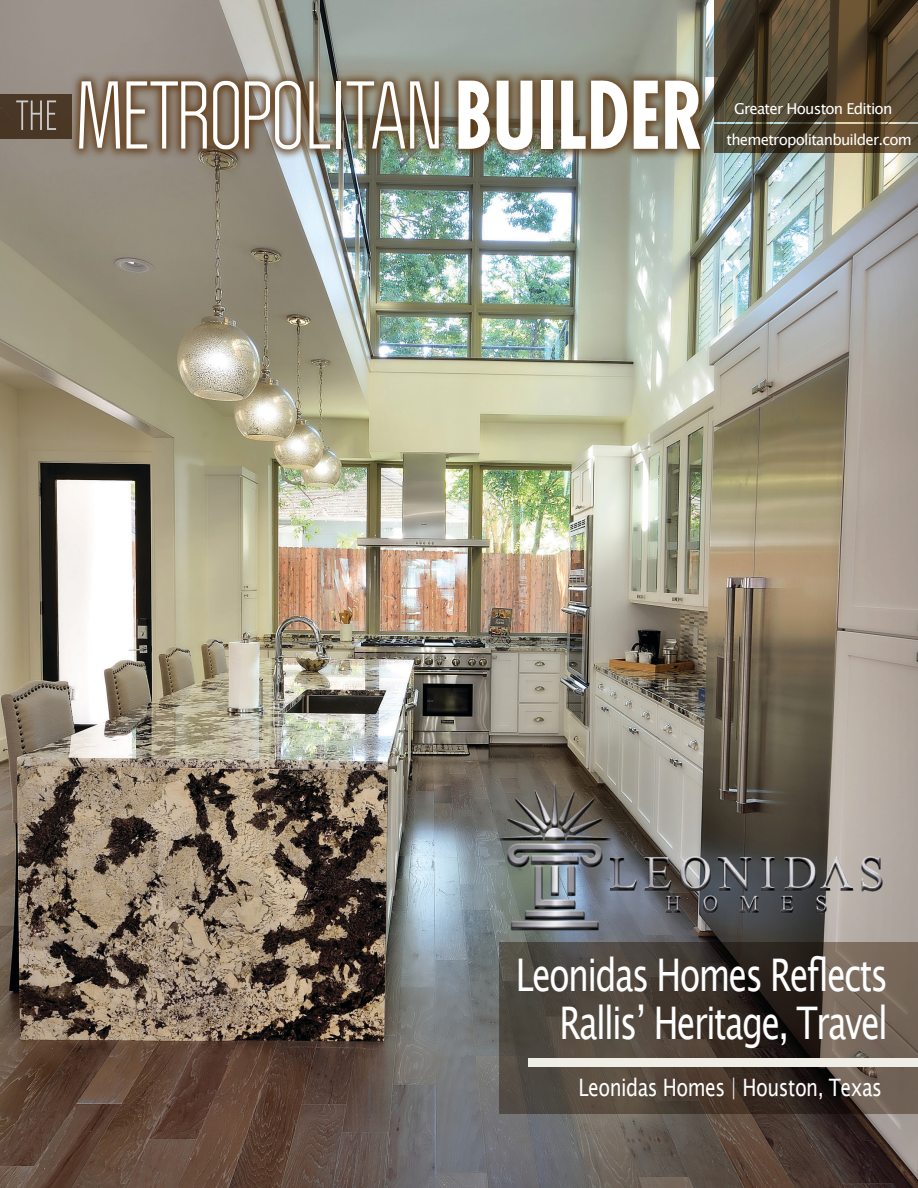
<style>
.page{position:relative;width:918px;height:1188px;background:#fff}
.page>*{position:absolute;margin:0;border:0;box-sizing:border-box;transform-origin:0 0}
.t1{font:45px/48px "Lucida Sans Unicode";letter-spacing:-.05em;color:#fff;text-align:right;scale:.75 1}
.t2{font:24px "Lucida Sans Unicode";letter-spacing:-.025em;color:#fff;scale:.8 1}
.t3{font:15px/31px "Lucida Sans Unicode";letter-spacing:-.05em;color:#fff}
</style>
<div class="page">
<img style="left:0;top:0;width:918px;height:1188px">
<svg style="left:500px;top:942px;width:418px;height:172px;background:#4d433a"></svg>
<div style="left:529px;top:1058px;width:389px;height:8px;background:#f0efe7"></div>
<svg style="left:714px;top:0;width:204px;height:122px;background:#4e412c"></svg>
<svg style="left:720px;top:125px;width:198px;height:28px;background:#51442d"></svg>
<div style="left:0;top:94px;width:72px;height:45px;background:#483625"></div>
<img style="left:16px;top:17px;width:704px;height:156px">
<svg style="left:16px;top:100px;width:40px;height:30px"></svg>
<svg style="left:458px;top:81px;width:32px;height:68px"></svg>
<svg style="left:497px;top:81px;width:35px;height:69px"></svg>
<div style="left:541px;top:81px;width:12px;height:68px;background:#fff"></div>
<svg style="left:561px;top:77px;width:66px;height:72px"></svg>
<svg style="left:634px;top:81px;width:24px;height:68px"></svg>
<svg style="left:665px;top:81px;width:35px;height:68px"></svg>
<svg style="left:79px;top:81px;width:41px;height:68px"></svg>
<svg style="left:127px;top:81px;width:80px;height:68px"></svg>
<svg style="left:213px;top:81px;width:26px;height:68px"></svg>
<svg style="left:245px;top:81px;width:56px;height:68px"></svg>
<svg style="left:309px;top:81px;width:21px;height:68px"></svg>
<hr style="left:336px;top:81px;width:4px;height:68px;background:#fff">
<img style="left:347px;top:81px;width:92px;height:68px">
<img style="left:483px;top:771px;width:408px;height:179px">
<p class="t3" style="left:727px;top:93px;width:187px;text-indent:7px">Greater Houston Edition themetropolitanbuilder.com</p>
<h1 class="t1" style="left:516px;top:951px;width:498px">Leonidas Homes Reflects<br>Rallis’ Heritage, Travel</h1>
<h2 class="t2" style="left:578px;top:1069px;width:381px">Leonidas Homes | Houston, Texas</h2>
</div>
